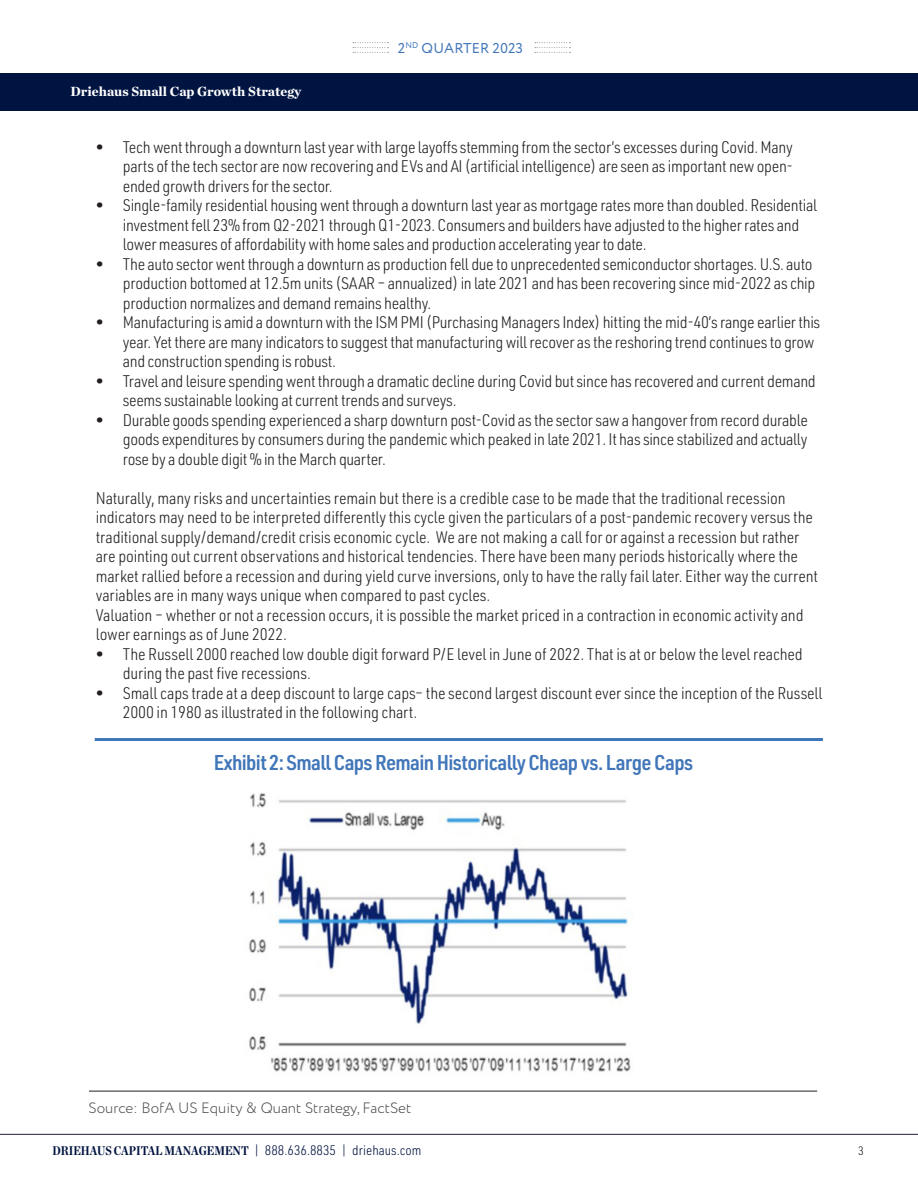
<style>
.page{position:relative;width:918px;height:1188px;background:#fff}
.page>*{position:absolute;margin:0;border:0;box-sizing:border-box;transform-origin:0 0}
.t1{font:600 21px "URWDIN Semi Cond";letter-spacing:-.03em;color:#4176b9}
.t2{font:300 16.5px/19.5px "URWDIN Semi Cond";letter-spacing:-.01em;color:#231f20}
.t3{font:300 15px "Circe";color:#4b4c4d}
.t4{font:14.25px "Circe";letter-spacing:.01em;color:#4176b9}
.t5{font:300 13.5px "URWDIN Semi Cond";color:#001340}
.t6{font:900 13.5px "Chronicle Deck";color:#fff}
.t7{font:300 12px "URWDIN Semi Cond";color:#231f20}
.s1{font-family:"Chronicle Deck Cond";font-weight:700;font-size:12.75px}
</style>
<div class="page">
<svg style="left:353px;top:42px;width:36px;height:11px"></svg>
<svg style="left:535px;top:42px;width:35px;height:11px"></svg>
<hr style="left:0;top:1134px;width:918px;height:1px;background:#1f2043">
<div style="left:0;top:73px;width:918px;height:38px;background:#001441"></div>
<hr style="left:95px;top:738px;width:728px;height:3px;background:#4176b9">
<hr style="left:89px;top:1091px;width:728px;height:1px;background:#231f20">
<img style="left:249px;top:793px;width:382px;height:279px">
<p class="t6" style="left:71px;top:80px;width:232px">Driehaus Small Cap Growth Strategy</p>
<p class="t4" style="left:398px;top:39px;width:127px">2<sup>ND</sup> QUARTER 2023</p>
<p class="t2" style="left:123px;top:137px;width:672px;text-align:justify;text-indent:-27px">• Tech went through a downturn last year with large layoffs stemming from the sector’s excesses during Covid. Many parts of the tech sector are now recovering and EVs and AI (artificial intelligence) are seen as important new open&shy;ended growth drivers for the sector.</p>
<p class="t2" style="left:123px;top:195px;width:696px;text-indent:-27px">• Single-family residential housing went through a downturn last year as mortgage rates more than doubled. Residential investment fell 23% from Q2-2021 through Q1-2023. Consumers and builders have adjusted to the higher rates and lower measures of affordability with home sales and production accelerating year to date.</p>
<p class="t2" style="left:123px;top:254px;width:694px;text-indent:-27px">• The auto sector went through a downturn as production fell due to unprecedented semiconductor shortages. U.S. auto production bottomed at 12.5m units (SAAR – annualized) in late 2021 and has been recovering since mid-2022 as chip production normalizes and demand remains healthy.</p>
<p class="t2" style="left:123px;top:312px;width:699px;text-indent:-27px">• Manufacturing is amid a downturn with the ISM PMI (Purchasing Managers Index) hitting the mid-40’s range earlier this year. Yet there are many indicators to suggest that manufacturing will recover as the reshoring trend continues to grow and construction spending is robust.</p>
<p class="t2" style="left:123px;top:371px;width:694px;text-indent:-27px">• Travel and leisure spending went through a dramatic decline during Covid but since has recovered and current demand seems sustainable looking at current trends and surveys.</p>
<p class="t2" style="left:123px;top:410px;width:687px;text-align:justify;text-indent:-27px">• Durable goods spending experienced a sharp downturn post-Covid as the sector saw a hangover from record durable goods expenditures by consumers during the pandemic which peaked in late 2021. It has since stabilized and actually rose by a double digit % in the March quarter.</p>
<p class="t2" style="left:96px;top:488px;width:724px">Naturally, many risks and uncertainties remain but there is a credible case to be made that the traditional recession indicators may need to be interpreted differently this cycle given the particulars of a post-pandemic recovery versus the traditional supply/demand/credit crisis economic cycle. We are not making a call for or against a recession but rather are pointing out current observations and historical tendencies. There have been many periods historically where the market rallied before a recession and during yield curve inversions, only to have the rally fail later. Either way the current variables are in many ways unique when compared to past cycles.</p>
<p class="t2" style="left:96px;top:605px;width:709px">Valuation – whether or not a recession occurs, it is possible the market priced in a contraction in economic activity and lower earnings as of June 2022.</p>
<p class="t2" style="left:123px;top:644px;width:682px;text-indent:-27px">• The Russell 2000 reached low double digit forward P/E level in June of 2022. That is at or below the level reached during the past five recessions.</p>
<p class="t2" style="left:123px;top:683px;width:701px;text-indent:-27px">• Small caps trade at a deep discount to large caps– the second largest discount ever since the inception of the Russell<br>2000 in 1980 as illustrated in the following chart.</p>
<p class="t1" style="left:214px;top:748px;width:481px">Exhibit 2: Small Caps Remain Historically Cheap vs. Large Caps</p>
<p class="t3" style="left:89px;top:1098px;width:324px">Source: BofA US Equity &amp; Quant Strategy, FactSet</p>
<p class="t5" style="left:52px;top:1142px;width:371px"><span class="s1">DRIEHAUS CAPITAL MANAGEMENT</span> | 888.636.8835 | driehaus.com</p>
<p class="t7" style="left:858px;top:1143px;width:7px">3</p>
</div>
